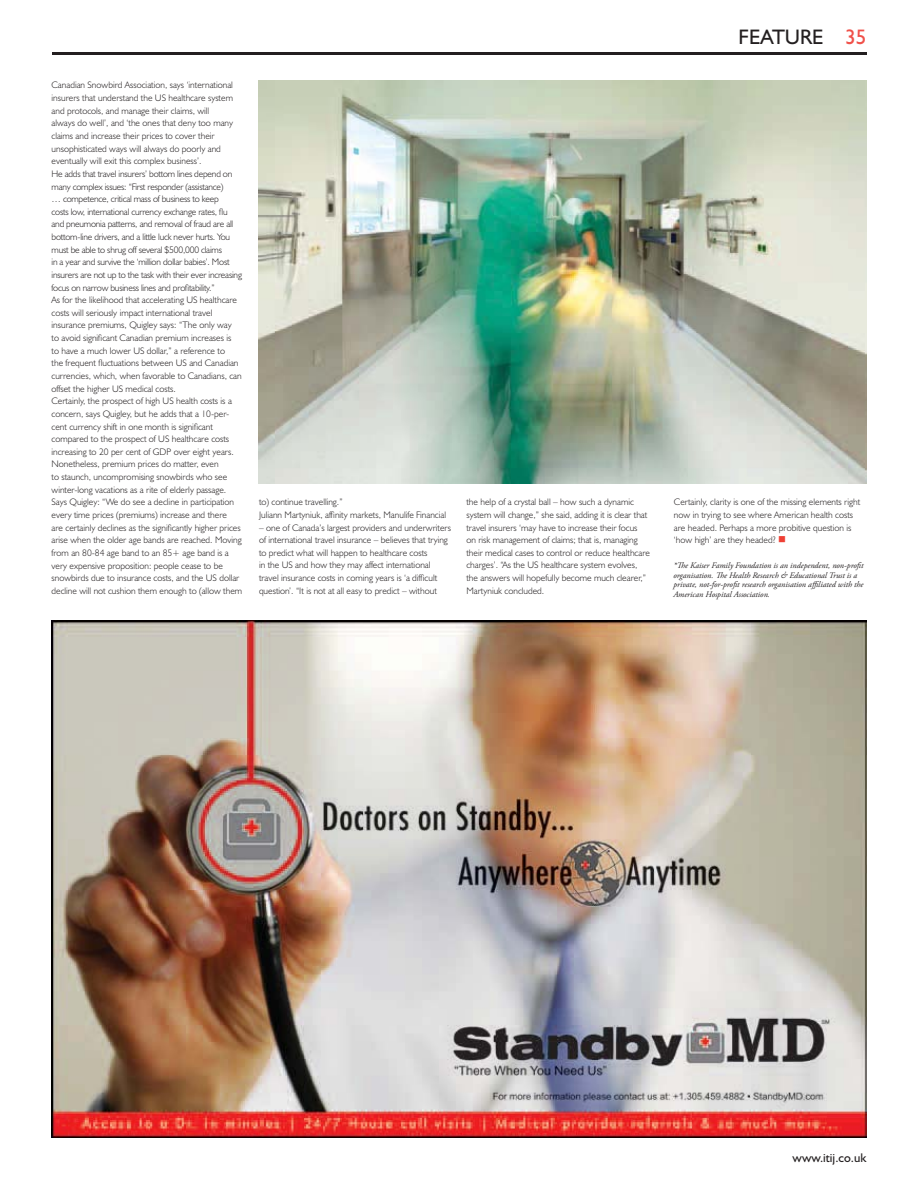
<style>
.page{position:relative;width:918px;height:1188px;background:#fff}
.page>*{position:absolute;margin:0;border:0;box-sizing:border-box;transform-origin:0 0}
.t1{font:21px "Humanist 521 BT";color:#231f20}
.t2{font:12.6px "Humanist 521 BT";color:#231f20}
.t3{font:300 9.45px/12.6px "Humanist 521 BT";color:#231f20}
.t4{font:italic 8.4px/9.4px "Adobe Garamond Pro";color:#231f20}
.s1{color:#f0514a}
</style>
<div class="page">
<hr style="left:52px;top:52px;width:814px;height:3px;background:#231f20">
<img style="left:259px;top:81px;width:607px;height:403px">
<img style="left:52px;top:621px;width:814px;height:516px">
<p class="t3" style="left:52px;top:80px;width:192px">Canadian Snowbird Association, says ‘international insurers that understand the US healthcare system and protocols, and manage their claims, will<br>always do well’, and ‘the ones that deny too many claims and increase their prices to cover their unsophisticated ways will always do poorly and eventually will exit this complex business’.<br>He adds that travel insurers’ bottom lines depend on many complex issues: “First responder (assistance)<br>… competence, critical mass of business to keep<br>costs low, international currency exchange rates, flu and pneumonia patterns, and removal of fraud are all bottom-line drivers, and a little luck never hurts. You must be able to shrug off several $500,000 claims<br>in a year and survive the ‘million dollar babies’. Most insurers are not up to the task with their ever increasing focus on narrow business lines and profitability.”<br>As for the likelihood that accelerating US healthcare costs will seriously impact international travel insurance premiums, Quigley says: “The only way<br>to avoid significant Canadian premium increases is<br>to have a much lower US dollar,” a reference to<br>the frequent fluctuations between US and Canadian currencies, which, when favorable to Canadians, can offset the higher US medical costs.<br>Certainly, the prospect of high US health costs is a concern, says Quigley, but he adds that a 10-per&shy;cent currency shift in one month is significant compared to the prospect of US healthcare costs increasing to 20 per cent of GDP over eight years.<br>Nonetheless, premium prices do matter, even<br>to staunch, uncompromising snowbirds who see winter-long vacations as a rite of elderly passage.<br>Says Quigley: “We do see a decline in participation every time prices (premiums) increase and there<br>are certainly declines as the significantly higher prices arise when the older age bands are reached. Moving from an 80-84 age band to an 85+ age band is a very expensive proposition: people cease to be snowbirds due to insurance costs, and the US dollar decline will not cushion them enough to (allow them</p>
<h1 class="t1" style="left:738px;top:29px;width:130px">FEATURE <span class="s1">35</span></h1>
<p class="t3" style="left:259px;top:497px;width:189px">to) continue travelling.”<br>Juliann Martyniuk, affinity markets, Manulife Financial</p>
<p class="t3" style="left:259px;top:522px;width:194px">– one of Canada’s largest providers and underwriters of international travel insurance – believes that trying to predict what will happen to healthcare costs<br>in the US and how they may affect international travel insurance costs in coming years is ‘a difficult question’. “It is not at all easy to predict – without</p>
<p class="t3" style="left:466px;top:497px;width:185px">the help of a crystal ball – how such a dynamic system will change,” she said, adding it is clear that travel insurers ‘may have to increase their focus<br>on risk management of claims; that is, managing their medical cases to control or reduce healthcare charges’. “As the US healthcare system evolves, the answers will hopefully become much clearer,” Martyniuk concluded.</p>
<p class="t3" style="left:674px;top:497px;width:188px">Certainly, clarity is one of the missing elements right now in trying to see where American health costs are headed. Perhaps a more probitive question is ‘how high’ are they headed?</p>
<p class="t4" style="left:673px;top:562px;width:192px">*The Kaiser Family Foundation is an independent, non-profit organisation. The Health Research &amp; Educational Trust is a private, not-for-profit research organisation affiliated with the American Hospital Association.</p>
<h2 class="t2" style="left:793px;top:1153px;width:75px">www.itij.co.uk</h2>
</div>
